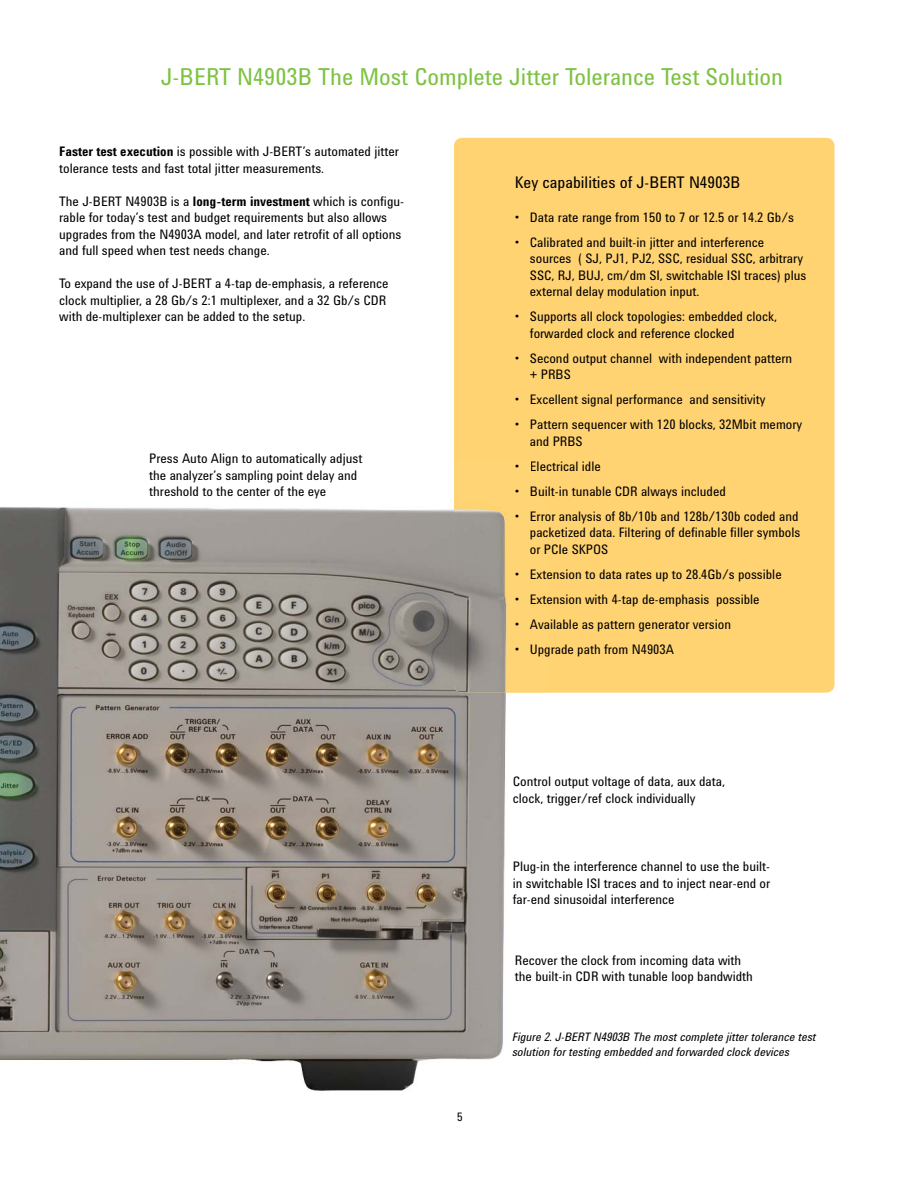
<style>
.page{position:relative;width:918px;height:1188px;background:#fff}
.page>*{position:absolute;margin:0;border:0;box-sizing:border-box;transform-origin:0 0}
.t1{font:24px "Agilent Condensed CFF";color:#7dc242}
.t2{font:16.5px "Agilent Condensed CFF";color:#000}
.t3{font:13.5px/16.5px "Agilent Condensed CFF";color:#000}
.t4{font:italic 12px/15px "Agilent Condensed CFF";color:#000}
.t5{font:12px "Agilent Condensed CFF";color:#000}
.s1{font-weight:700}
</style>
<div class="page">
<div style="left:454px;top:138px;width:381px;height:555px;background:#ffd272;border-radius:9px"></div>
<img style="left:0;top:507px;width:506px;height:584px">
<img style="left:454px;top:507px;width:93px;height:186px">
<svg style="left:516px;top:514px;width:4px;height:7px"></svg>
<img style="left:531px;top:511px;width:16px;height:12px">
<img style="left:531px;top:528px;width:16px;height:12px">
<img style="left:531px;top:544px;width:16px;height:10px">
<svg style="left:516px;top:572px;width:4px;height:7px"></svg>
<img style="left:531px;top:569px;width:16px;height:12px">
<svg style="left:516px;top:597px;width:4px;height:7px"></svg>
<img style="left:531px;top:594px;width:16px;height:12px">
<svg style="left:516px;top:622px;width:4px;height:7px"></svg>
<img style="left:530px;top:619px;width:17px;height:12px">
<svg style="left:516px;top:647px;width:4px;height:7px"></svg>
<img style="left:531px;top:644px;width:16px;height:12px">
<h1 class="t1" style="left:161px;top:68px;width:624px">J-BERT N4903B The Most Complete Jitter Tolerance Test Solution</h1>
<p class="t3" style="left:59px;top:145px;width:341px"><span class="s1">Faster test execution</span> is possible with J-BERT’s automated jitter tolerance tests and fast total jitter measurements.</p>
<p class="t3" style="left:59px;top:194px;width:346px">The J-BERT N4903B is a <span class="s1">long-term investment</span> which is configu&shy;rable for today’s test and budget requirements but also allows upgrades from the N4903A model, and later retrofit of all options and full speed when test needs change.</p>
<p class="t3" style="left:59px;top:277px;width:331px">To expand the use of J-BERT a 4-tap de-emphasis, a reference clock multiplier, a 28 Gb/s 2:1 multiplexer, and a 32 Gb/s CDR with de-multiplexer can be added to the setup.</p>
<p class="t3" style="left:149px;top:452px;width:215px">Press Auto Align to automatically adjust the analyzer’s sampling point delay and threshold to the center of the eye</p>
<p class="t5" style="left:457px;top:1113px;width:7px">5</p>
<p class="t2" style="left:515px;top:176px;width:227px">Key capabilities of J-BERT N4903B</p>
<p class="t3" style="left:515px;top:210px;width:281px">• Data rate range from 150 to 7 or 12.5 or 14.2 Gb/s</p>
<p class="t3" style="left:530px;top:235px;width:278px;text-indent:-15px">• Calibrated and built-in jitter and interference sources ( SJ, PJ1, PJ2, SSC, residual SSC, arbitrary SSC, RJ, BUJ, cm/dm SI, switchable ISI traces) plus external delay modulation input.</p>
<p class="t3" style="left:530px;top:310px;width:249px;text-indent:-15px">• Supports all clock topologies: embedded clock, forwarded clock and reference clocked</p>
<p class="t3" style="left:530px;top:351px;width:264px;text-indent:-15px">• Second output channel with independent pattern + PRBS</p>
<p class="t3" style="left:515px;top:393px;width:252px">• Excellent signal performance and sensitivity</p>
<p class="t3" style="left:530px;top:418px;width:274px;text-indent:-15px">• Pattern sequencer with 120 blocks, 32Mbit memory and PRBS</p>
<p class="t3" style="left:515px;top:459px;width:87px">• Electrical idle</p>
<p class="t3" style="left:515px;top:484px;width:212px">• Built-in tunable CDR always included</p>
<p class="t3" style="left:530px;top:509px;width:272px;text-indent:-15px">• Error analysis of 8b/10b and 128b/130b coded and packetized data. Filtering of definable filler symbols or PCIe SKPOS</p>
<p class="t3" style="left:515px;top:567px;width:268px">• Extension to data rates up to 28.4Gb/s possible</p>
<p class="t3" style="left:515px;top:592px;width:246px">• Extension with 4-tap de-emphasis possible</p>
<p class="t3" style="left:515px;top:617px;width:218px">• Available as pattern generator version</p>
<p class="t3" style="left:515px;top:642px;width:161px">• Upgrade path from N4903A</p>
<p class="t3" style="left:513px;top:775px;width:214px">Control output voltage of data, aux data, clock, trigger/ref clock individually</p>
<p class="t3" style="left:513px;top:860px;width:259px;text-align:justify">Plug-in the interference channel to use the built&shy;in switchable ISI traces and to inject near-end or far-end sinusoidal interference</p>
<p class="t3" style="left:515px;top:953px;width:239px">Recover the clock from incoming data with the built-in CDR with tunable loop bandwidth</p>
<p class="t4" style="left:512px;top:1030px;width:305px">Figure 2. J-BERT N4903B The most complete jitter tolerance test solution for testing embedded and forwarded clock devices</p>
</div>
